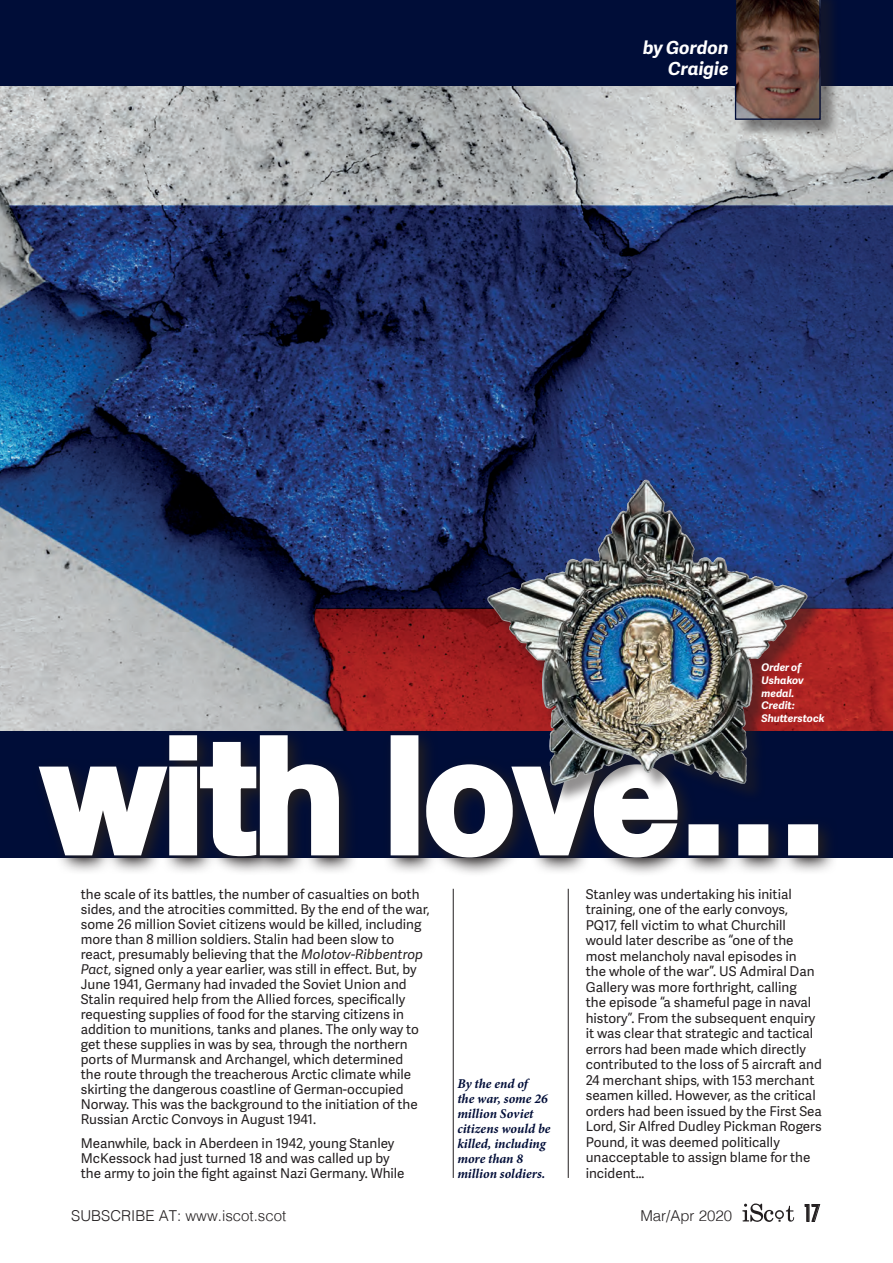
<style>
.page{position:relative;width:893px;height:1263px;background:#fff}
.page>*{position:absolute;margin:0;border:0;box-sizing:border-box;transform-origin:0 0}
.t1{font:700 159px "Helvetica Neue";color:#fff;scale:.94 1}
.t2{font:500 condensed 22.5px "Futura";color:#231f20}
.t3{font:italic 700 18px/21.6px "Adelle Sans";color:#fff;text-align:right}
.t4{font:300 15px "Helvetica";color:#231f20}
.t5{font:13.5px/15.5px "Adelle Sans";color:#231f20}
.t6{font:italic 700 13.5px/15px "Minion Pro";letter-spacing:-.005em;color:#000d38}
.t7{font:italic 700 10.5px/12.6px "Adelle Sans";color:#fff}
.s1{font-style:italic}
</style>
<div class="page">
<img style="left:0;top:85px;width:893px;height:646px">
<div style="left:0;top:731px;width:893px;height:126px;background:#000d38"></div>
<div style="left:0;top:0;width:893px;height:85px;background:#000d38"></div>
<svg style="left:0;top:726px;width:838px;height:175px"></svg>
<svg style="left:34px;top:732px;width:309px;height:128px"></svg>
<div style="left:391px;top:735px;width:27px;height:120px;border:7px solid #fff"></div>
<svg style="left:422px;top:760px;width:399px;height:102px"></svg>
<div style="left:736px;top:0;width:104px;height:140px;background:#231f20;opacity:.5"></div>
<svg style="left:735px;top:0;width:86px;height:120px;background:#66473f"></svg>
<hr style="left:453px;top:889px;width:1px;height:289px;background:#231f20">
<hr style="left:568px;top:889px;width:1px;height:289px;background:#231f20">
<div style="left:489px;top:481px;width:338px;height:324px;background:#231f20;opacity:.5"></div>
<img style="left:487px;top:480px;width:159px;height:247px">
<svg style="left:805px;top:1204px;width:15px;height:18px"></svg>
<svg style="left:742px;top:1203px;width:53px;height:19px"></svg>
<h3 class="t3" style="left:643px;top:36px;width:87px">by Gordon<br>Craigie</h3>
<p class="t7" style="left:761px;top:661px;width:65px">Order of<br>Ushakov medal.<br>Credit:<br>Shutterstock</p>
<h1 class="t1" style="left:42px;top:671px;width:838px">with love…</h1>
<p class="t5" style="left:81px;top:886px;width:351px;line-height:15px">the scale of its battles, the number of casualties on both sides, and the atrocities committed. By the end of the war, some 26 million Soviet citizens would be killed, including more than 8 million soldiers. Stalin had been slow to react, presumably believing that the <span class="s1">Molotov-Ribbentrop Pact</span>, signed only a year earlier, was still in effect. But, by June 1941, Germany had invaded the Soviet Union and Stalin required help from the Allied forces, specifically requesting supplies of food for the starving citizens in addition to munitions, tanks and planes. The only way to get these supplies in was by sea, through the northern ports of Murmansk and Archangel, which determined<br>the route through the treacherous Arctic climate while skirting the dangerous coastline of German-occupied Norway. This was the background to the initiation of the Russian Arctic Convoys in August 1941.</p>
<p class="t5" style="left:81px;top:1135px;width:325px;line-height:15px">Meanwhile, back in Aberdeen in 1942, young Stanley<br>McKessock had just turned 18 and was called up by the army to join the fight against Nazi Germany. While</p>
<p class="t6" style="left:457px;top:1076px;width:95px">By the end of<br>the war, some 26 million Soviet citizens would be killed, including more than 8 million soldiers.</p>
<p class="t5" style="left:586px;top:886px;width:238px">Stanley was undertaking his initial training, one of the early convoys, PQ17, fell victim to what Churchill would later describe as “one of the most melancholy naval episodes in<br>the whole of the war”. US Admiral Dan Gallery was more forthright, calling<br>the episode “a shameful page in naval history”. From the subsequent enquiry it was clear that strategic and tactical errors had been made which directly contributed to the loss of 5 aircraft and 24 merchant ships, with 153 merchant seamen killed. However, as the critical orders had been issued by the First Sea Lord, Sir Alfred Dudley Pickman Rogers Pound, it was deemed politically unacceptable to assign blame for the incident…</p>
<p class="t4" style="left:71px;top:1203px;width:217px">SUBSCRIBE AT: www.iscot.scot</p>
<p class="t4" style="left:640px;top:1203px;width:93px">Mar/Apr 2020</p>
<h2 class="t2" style="left:803px;top:1199px;width:19px">17</h2>
</div>
